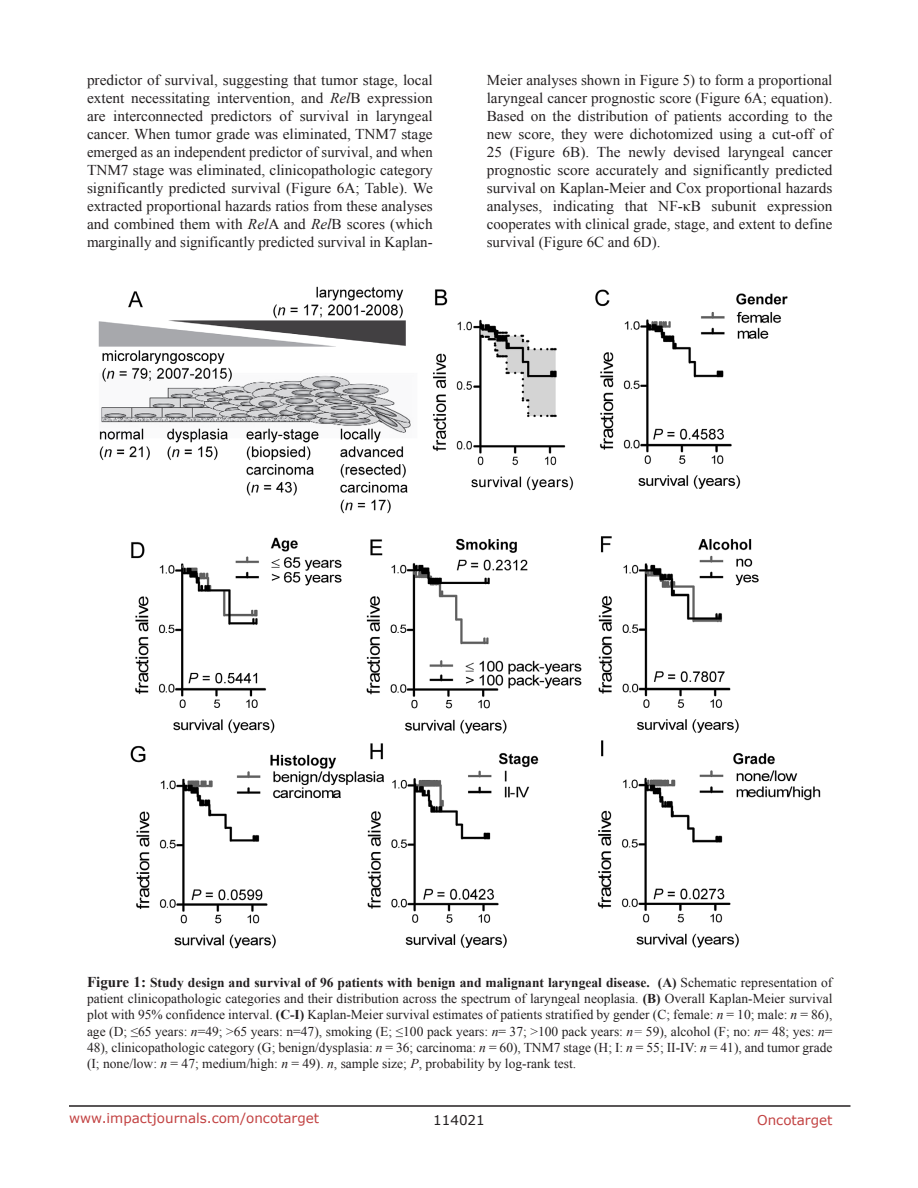
<style>
.page{position:relative;width:918px;height:1188px;background:#fff}
.page>*{position:absolute;margin:0;border:0;box-sizing:border-box;transform-origin:0 0}
.BodyText{font:15px/18px "Times New Roman";color:#231f20;text-align:justify}
.figuretext{font:13.5px/16.2px "Times New Roman";color:#231f20;text-align:justify}
.t1{font:13.5px "Verdana";color:#c24141}
.t2{font:13.5px "Verdana";color:#231f20}
.s1{font-style:italic}
.s2{font-weight:700;font-size:15px}
.s3{font-weight:700}
</style>
<div class="page">
<hr style="left:69px;top:1105px;width:781px;height:2px;background:#231f20">
<img style="left:98px;top:286px;width:723px;height:663px">
<p class="BodyText" style="left:87px;top:71px;width:347px">predictor of survival, suggesting that tumor stage, local extent necessitating intervention, and <span class="s1">Rel</span>B expression are interconnected predictors of survival in laryngeal cancer. When tumor grade was eliminated, TNM7 stage emerged as an independent predictor of survival, and when TNM7 stage was eliminated, clinicopathologic category significantly predicted survival (Figure 6A; Table). We extracted proportional hazards ratios from these analyses and combined them with <span class="s1">Rel</span>A and <span class="s1">Rel</span>B scores (which marginally and significantly predicted survival in Kaplan-</p>
<p class="BodyText" style="left:487px;top:71px;width:347px">Meier analyses shown in Figure 5) to form a proportional laryngeal cancer prognostic score (Figure 6A; equation).<br>Based on the distribution of patients according to the new score, they were dichotomized using a cut-off of 25 (Figure 6B). The newly devised laryngeal cancer prognostic score accurately and significantly predicted survival on Kaplan-Meier and Cox proportional hazards analyses, indicating that NF-κB subunit expression cooperates with clinical grade, stage, and extent to define survival (Figure 6C and 6D).</p>
<p class="figuretext" style="left:87px;top:974px;width:747px"><span class="s2">Figure 1:</span> <span class="s3">Study design and survival of 96 patients with benign and malignant laryngeal disease. (A)</span> Schematic representation of patient clinicopathologic categories and their distribution across the spectrum of laryngeal neoplasia. <span class="s3">(B)</span> Overall Kaplan-Meier survival plot with 95% confidence interval. <span class="s3">(C-I)</span> Kaplan-Meier survival estimates of patients stratified by gender (C; female: <span class="s1">n</span> = 10; male: <span class="s1">n</span> = 86), age (D; ≤65 years: <span class="s1">n</span>=49; &gt;65 years: n=47), smoking (E; ≤100 pack years: <span class="s1">n</span>= 37; &gt;100 pack years: <span class="s1">n=</span> 59), alcohol (F; no: <span class="s1">n</span>= 48; yes: <span class="s1">n</span>= 48), clinicopathologic category (G; benign/dysplasia: <span class="s1">n</span> = 36; carcinoma: <span class="s1">n</span> = 60), TNM7 stage (H; I: <span class="s1">n</span> = 55; II-IV: <span class="s1">n</span> = 41), and tumor grade (I; none/low: <span class="s1">n</span> = 47; medium/high: <span class="s1">n</span> = 49). <span class="s1">n</span>, sample size; <span class="s1">P</span>, probability by log-rank test.</p>
<p class="t1" style="left:69px;top:1109px;width:252px">www.impactjournals.com/oncotarget</p>
<p class="t2" style="left:433px;top:1111px;width:53px">114021</p>
<p class="t1" style="left:757px;top:1111px;width:77px">Oncotarget</p>
</div>
